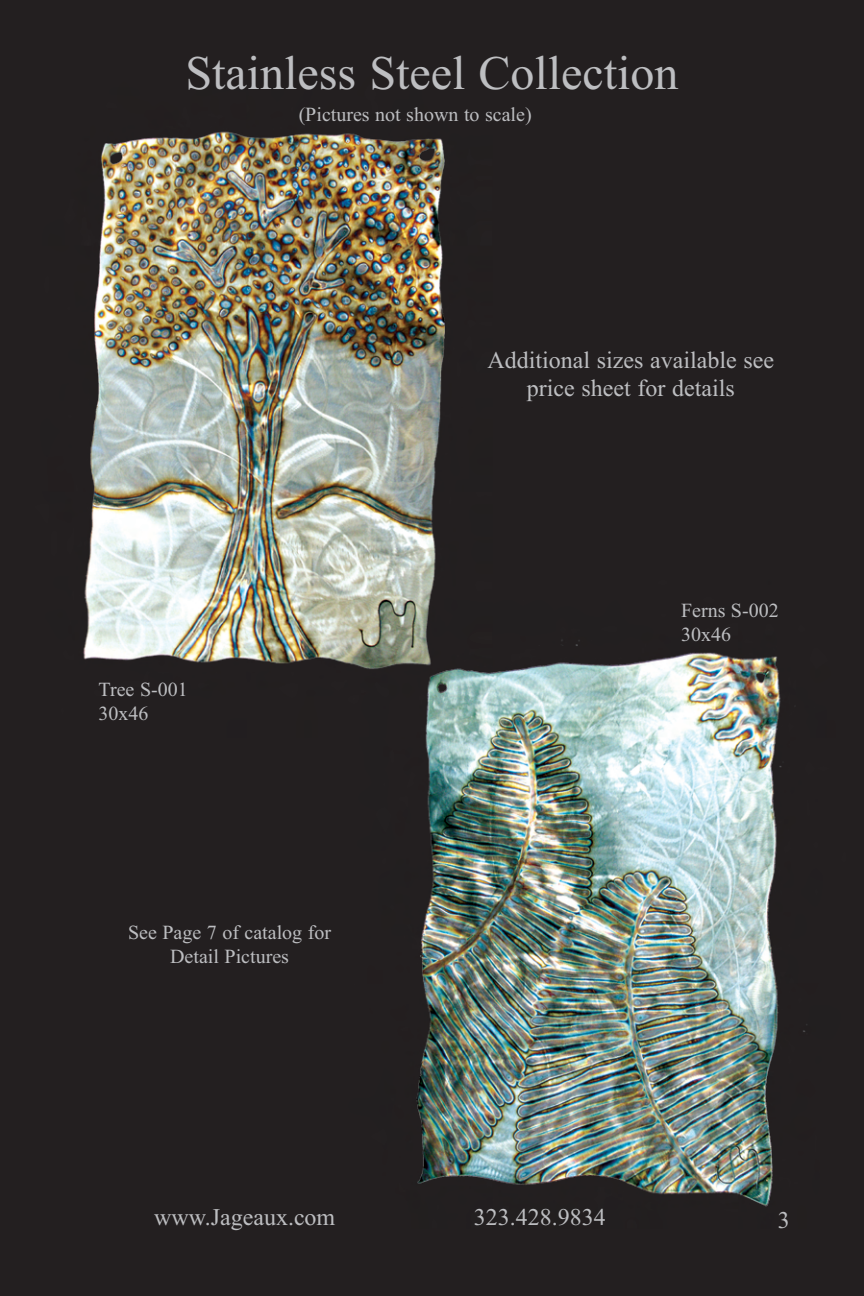
<style>
.page{position:relative;width:864px;height:1296px;background:#fff}
.page>*{position:absolute;margin:0;border:0;box-sizing:border-box;transform-origin:0 0}
.t1{font:48px "Times New Roman";color:#bdbec1}
.t2{font:24px/28.8px "Times New Roman";color:#bdbec1;text-align:center}
.t3{font:20px/24px "Times New Roman";color:#bdbec1}
</style>
<div class="page">
<img style="left:0;top:0;width:864px;height:1296px">
<h1 class="t1" style="left:185px;top:56px;width:495px">Stainless Steel Collection</h1>
<p class="t3" style="left:299px;top:104px;width:235px">(Pictures not shown to scale)</p>
<p class="t2" style="left:488px;top:347px;width:288px">Additional sizes available see price sheet for details</p>
<p class="t3" style="left:99px;top:679px;width:91px">Tree S-001<br>30x46</p>
<p class="t3" style="left:128px;top:922px;width:205px;text-align:center">See Page 7 of catalog for<br>Detail Pictures</p>
<p class="t3" style="left:681px;top:600px;width:99px">Ferns S-002<br>30x46</p>
<p class="t2" style="left:154px;top:1204px;width:183px">www.Jageaux.com</p>
<p class="t2" style="left:474px;top:1204px;width:133px">323.428.9834</p>
<p class="t2" style="left:778px;top:1208px;width:13px">3</p>
</div>
